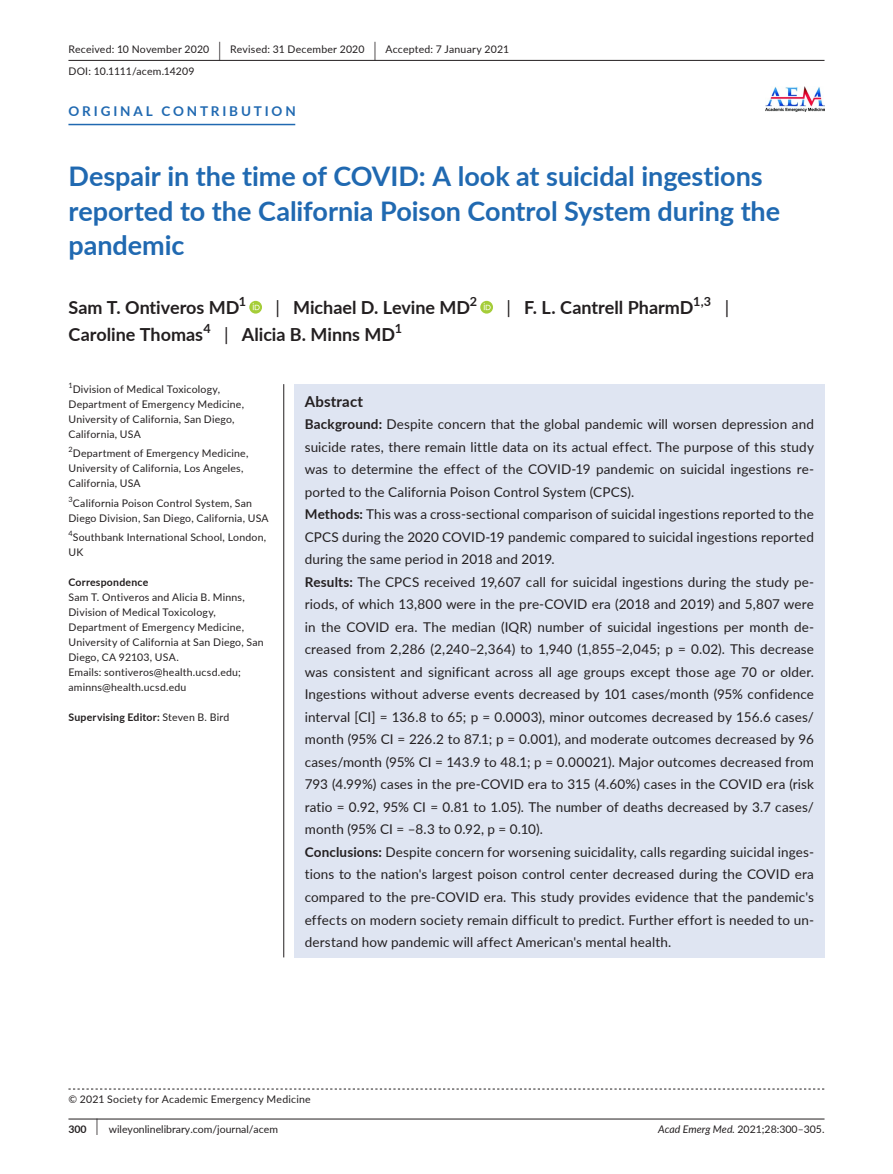
<style>
.page{position:relative;width:893px;height:1174px;background:#fff}
.page>*{position:absolute;margin:0;border:0;box-sizing:border-box;transform-origin:0 0}
.t1{font:700 27px/34.5px "Lato";letter-spacing:-.005em;color:#2069b1}
.t2{font:700 18px "Lato";color:#231f20}
.t3{font:18px "Lato";color:#231f20}
.t4{font:700 15px "Lato";letter-spacing:.015em;color:#231f20}
.t5{font:13.5px/22.5px "Lato";letter-spacing:.01em;color:#231f20}
.t6{font:700 13.5px "Lato";letter-spacing:.21em;color:#2069b1}
.t7{font:700 12.6px "Lato";color:#231f20}
.t8{font:10.5px/15px "Lato";letter-spacing:.02em;color:#231f20}
.t9{font:10.5px "Lato";color:#231f20}
.t10{font:700 10.5px "Lato";letter-spacing:.02em;color:#231f20}
.t11{font:7.35px "Lato";color:#231f20}
.s1{font-size:19.65px}
.s2{font-weight:400}
.s3{font-weight:700}
.s4{font-size:17.4px}
.s5{font-style:italic}
</style>
<div class="page">
<hr style="left:68px;top:1118px;width:756px;height:1px;background:#231f20">
<img style="left:765px;top:86px;width:59px;height:26px">
<hr style="left:68px;top:60px;width:756px;height:1px;background:#231f20">
<hr style="left:68px;top:124px;width:227px;height:1px;background:#2069b1">
<svg style="left:249px;top:301px;width:13px;height:12px"></svg>
<svg style="left:253px;top:303px;width:7px;height:7px"></svg>
<svg style="left:480px;top:301px;width:13px;height:12px"></svg>
<svg style="left:484px;top:303px;width:7px;height:7px"></svg>
<svg style="left:68px;top:1088px;width:756px;height:1px"></svg>
<div style="left:294px;top:384px;width:530px;height:573px;background:#dfe5f2"></div>
<hr style="left:283px;top:384px;width:1px;height:573px;background:#231f20">
<p class="t8" style="left:68px;top:38px;width:442px;line-height:21.8px">Received: 10 November 2020 <span class="s1">|</span> Revised: 31 December 2020 <span class="s1">|</span> Accepted: 7 January 2021<br>DOI: 10.1111/acem.14209</p>
<p class="t6" style="left:68px;top:101px;width:229px">ORIGINAL CONTRIBUTION</p>
<h1 class="t1" style="left:68px;top:158px;width:713px">Despair in the time of COVID: A look at suicidal ingestions reported to the California Poison Control System during the pandemic</h1>
<h2 class="t2" style="left:68px;top:294px;width:173px">Sam T. Ontiveros MD</h2>
<p class="t7" style="left:239px;top:292px;width:9px">1</p>
<h2 class="t2" style="left:276px;top:294px;width:196px"><span class="s2">|</span> Michael D. Levine MD</h2>
<p class="t7" style="left:470px;top:292px;width:9px">2</p>
<h2 class="t2" style="left:506px;top:294px;width:189px"><span class="s2">|</span> F. L. Cantrell PharmD</h2>
<p class="t7" style="left:693px;top:292px;width:20px">1,3</p>
<h2 class="t3" style="left:725px;top:294px;width:6px">|</h2>
<h2 class="t2" style="left:68px;top:321px;width:136px">Caroline Thomas</h2>
<p class="t7" style="left:203px;top:319px;width:9px">4</p>
<h2 class="t2" style="left:224px;top:321px;width:173px"><span class="s2">|</span> Alicia B. Minns MD</h2>
<p class="t7" style="left:395px;top:319px;width:9px">1</p>
<p class="t11" style="left:68px;top:380px;width:6px">1</p>
<p class="t8" style="left:68px;top:381px;width:177px;text-indent:4px">Division of Medical Toxicology,<br>Department of Emergency Medicine,<br>University of California, San Diego,<br>California, USA</p>
<p class="t8" style="left:68px;top:445px;width:181px"><sup>2</sup>Department of Emergency Medicine,<br>University of California, Los Angeles,<br>California, USA</p>
<p class="t8" style="left:68px;top:495px;width:202px"><sup>3</sup>California Poison Control System, San<br>Diego Division, San Diego, California, USA</p>
<p class="t8" style="left:68px;top:529px;width:199px"><sup>4</sup>Southbank International School, London,<br>UK</p>
<p class="t10" style="left:68px;top:574px;width:81px">Correspondence</p>
<p class="t8" style="left:68px;top:589px;width:197px">Sam T. Ontiveros and Alicia B. Minns, Division of Medical Toxicology, Department of Emergency Medicine, University of California at San Diego, San Diego, CA 92103, USA.<br>Emails: sontiveros@health.ucsd.edu; aminns@health.ucsd.edu</p>
<p class="t10" style="left:68px;top:709px;width:162px">Supervising Editor: <span class="s2">Steven B. Bird</span></p>
<p class="t4" style="left:305px;top:390px;width:60px">Abstract</p>
<p class="t5" style="left:305px;top:412px;width:511px"><span class="s3">Background:</span> Despite concern that the global pandemic will worsen depression and suicide rates, there remain little data on its actual effect. The purpose of this study was to determine the effect of the COVID-19 pandemic on suicidal ingestions re&shy;ported to the California Poison Control System (CPCS).<br><span class="s3">Methods:</span> This was a cross-sectional comparison of suicidal ingestions reported to the CPCS during the 2020 COVID-19 pandemic compared to suicidal ingestions reported during the same period in 2018 and 2019.<br><span class="s3">Results:</span> The CPCS received 19,607 call for suicidal ingestions during the study pe&shy;riods, of which 13,800 were in the pre-COVID era (2018 and 2019) and 5,807 were in the COVID era. The median (IQR) number of suicidal ingestions per month de&shy;creased from 2,286 (2,240–2,364) to 1,940 (1,855–2,045; p = 0.02). This decrease was consistent and significant across all age groups except those age 70 or older.<br>Ingestions without adverse events decreased by 101 cases/month (95% confidence interval [CI] = 136.8 to 65; p = 0.0003), minor outcomes decreased by 156.6 cases/ month (95% CI = 226.2 to 87.1; p = 0.001), and moderate outcomes decreased by 96 cases/month (95% CI = 143.9 to 48.1; p = 0.00021). Major outcomes decreased from 793 (4.99%) cases in the pre-COVID era to 315 (4.60%) cases in the COVID era (risk ratio = 0.92, 95% CI = 0.81 to 1.05). The number of deaths decreased by 3.7 cases/ month (95% CI = –8.3 to 0.92, p = 0.10).<br><span class="s3">Conclusions:</span> Despite concern for worsening suicidality, calls regarding suicidal inges&shy;tions to the nation's largest poison control center decreased during the COVID era compared to the pre-COVID era. This study provides evidence that the pandemic's effects on modern society remain difficult to predict. Further effort is needed to un&shy;derstand how pandemic will affect American's mental health.</p>
<p class="t8" style="left:68px;top:1091px;width:244px">© 2021 Society for Academic Emergency Medicine</p>
<p class="t9" style="left:68px;top:1121px;width:211px"><span class="s3">300</span> <span class="s4">|</span> wileyonlinelibrary.com/journal/acem</p>
<p class="t9" style="left:658px;top:1121px;width:168px"><span class="s5">Acad Emerg Med.</span> 2021;28:300–305.</p>
</div>
